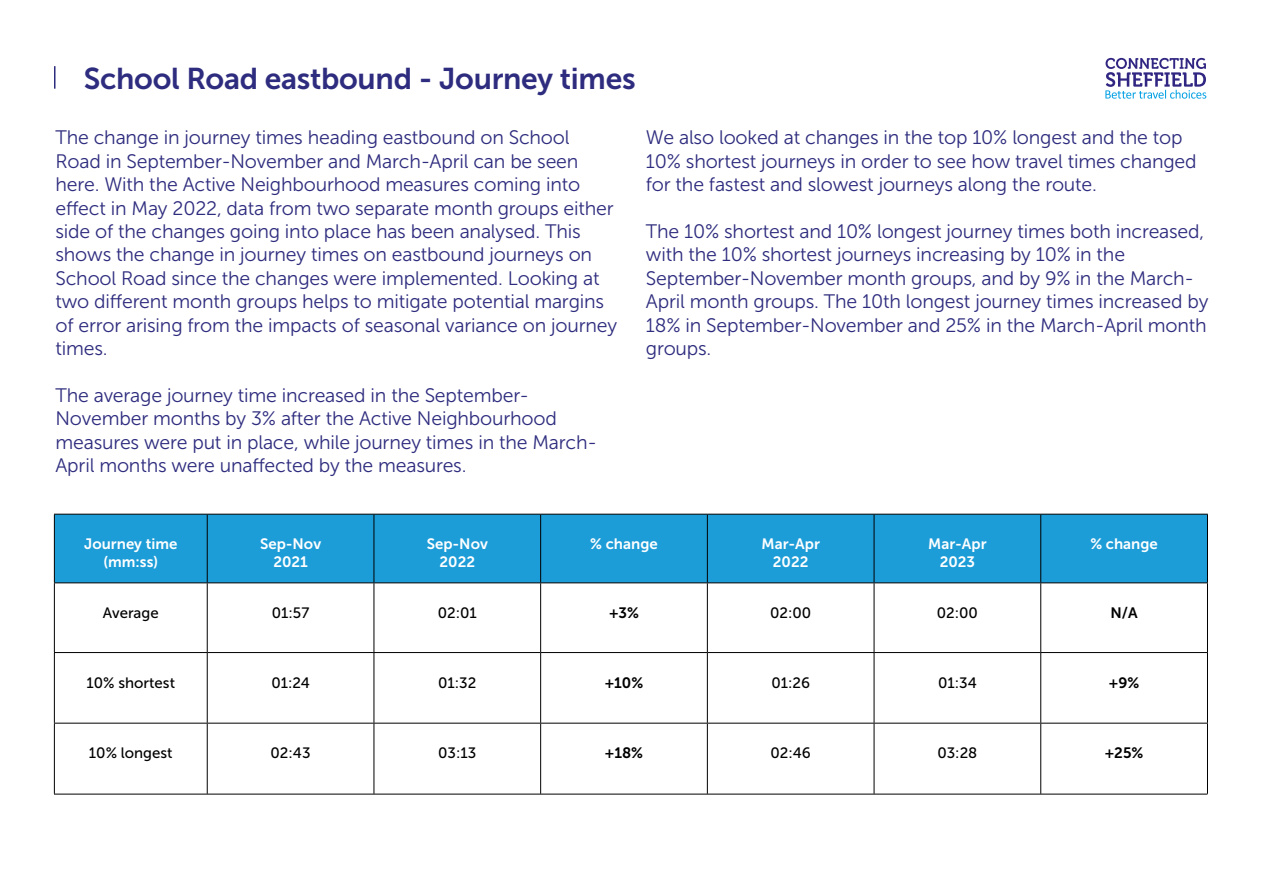
<style>
.page{position:relative;width:1263px;height:893px;background:#fff}
.page>*{position:absolute;margin:0;border:0;box-sizing:border-box;transform-origin:0 0}
.t1{font:30px "Museo Sans 700";letter-spacing:-.01em;color:#2e2c7e}
.t2{font:19.5px/23.4px "Museo Sans 300";letter-spacing:-.01em;color:#2e2c7e}
.t3{font:15px "Museo Sans 500";color:#000}
.t4{font:15px/18px "Museo Sans 700";color:#fff;text-align:center}
.t5{font:15px "Museo Sans 700";color:#000}
</style>
<div class="page">
<hr style="left:54px;top:66px;width:2px;height:23px;background:#2e2c7e">
<svg style="left:1105px;top:57px;width:101px;height:42px"></svg>
<div style="left:55px;top:515px;width:1152px;height:67px;background:#1d9dd8"></div>
<hr style="left:54px;top:514px;width:153px;height:1px;background:#000">
<hr style="left:207px;top:514px;width:167px;height:1px;background:#000">
<hr style="left:207px;top:514px;width:1px;height:68px;background:#000">
<hr style="left:374px;top:514px;width:167px;height:1px;background:#000">
<hr style="left:374px;top:514px;width:1px;height:68px;background:#000">
<hr style="left:541px;top:514px;width:166px;height:1px;background:#000">
<hr style="left:540px;top:514px;width:1px;height:68px;background:#000">
<hr style="left:707px;top:514px;width:167px;height:1px;background:#000">
<hr style="left:707px;top:514px;width:1px;height:68px;background:#000">
<hr style="left:874px;top:514px;width:167px;height:1px;background:#000">
<hr style="left:874px;top:514px;width:1px;height:68px;background:#000">
<hr style="left:1041px;top:514px;width:167px;height:1px;background:#000">
<hr style="left:1040px;top:514px;width:1px;height:68px;background:#000">
<hr style="left:1207px;top:514px;width:1px;height:68px;background:#000">
<hr style="left:54px;top:582px;width:153px;height:1px;background:#000">
<hr style="left:207px;top:582px;width:167px;height:1px;background:#000">
<hr style="left:374px;top:582px;width:167px;height:1px;background:#000">
<hr style="left:541px;top:582px;width:166px;height:1px;background:#000">
<hr style="left:707px;top:582px;width:167px;height:1px;background:#000">
<hr style="left:874px;top:582px;width:167px;height:1px;background:#000">
<hr style="left:1041px;top:582px;width:167px;height:1px;background:#000">
<hr style="left:207px;top:583px;width:1px;height:69px;background:#000">
<hr style="left:374px;top:583px;width:1px;height:69px;background:#000">
<hr style="left:540px;top:583px;width:1px;height:69px;background:#000">
<hr style="left:707px;top:583px;width:1px;height:69px;background:#000">
<hr style="left:874px;top:583px;width:1px;height:69px;background:#000">
<hr style="left:1040px;top:583px;width:1px;height:69px;background:#000">
<hr style="left:1207px;top:583px;width:1px;height:69px;background:#000">
<hr style="left:54px;top:652px;width:153px;height:1px;background:#000">
<hr style="left:207px;top:652px;width:167px;height:1px;background:#000">
<hr style="left:207px;top:653px;width:1px;height:70px;background:#000">
<hr style="left:374px;top:652px;width:167px;height:1px;background:#000">
<hr style="left:374px;top:653px;width:1px;height:70px;background:#000">
<hr style="left:541px;top:652px;width:166px;height:1px;background:#000">
<hr style="left:540px;top:653px;width:1px;height:70px;background:#000">
<hr style="left:707px;top:652px;width:167px;height:1px;background:#000">
<hr style="left:707px;top:653px;width:1px;height:70px;background:#000">
<hr style="left:874px;top:652px;width:167px;height:1px;background:#000">
<hr style="left:874px;top:653px;width:1px;height:70px;background:#000">
<hr style="left:1041px;top:652px;width:167px;height:1px;background:#000">
<hr style="left:1040px;top:653px;width:1px;height:70px;background:#000">
<hr style="left:1207px;top:653px;width:1px;height:70px;background:#000">
<hr style="left:207px;top:723px;width:1px;height:71px;background:#000">
<hr style="left:374px;top:723px;width:1px;height:71px;background:#000">
<hr style="left:540px;top:723px;width:1px;height:71px;background:#000">
<hr style="left:707px;top:723px;width:1px;height:71px;background:#000">
<hr style="left:874px;top:723px;width:1px;height:71px;background:#000">
<hr style="left:1040px;top:723px;width:1px;height:71px;background:#000">
<hr style="left:1207px;top:723px;width:1px;height:71px;background:#000">
<hr style="left:54px;top:723px;width:153px;height:1px;background:#000">
<hr style="left:207px;top:723px;width:167px;height:1px;background:#000">
<hr style="left:374px;top:723px;width:167px;height:1px;background:#000">
<hr style="left:541px;top:723px;width:166px;height:1px;background:#000">
<hr style="left:707px;top:723px;width:167px;height:1px;background:#000">
<hr style="left:874px;top:723px;width:167px;height:1px;background:#000">
<hr style="left:1041px;top:723px;width:167px;height:1px;background:#000">
<hr style="left:54px;top:583px;width:1px;height:69px;background:#000">
<hr style="left:54px;top:653px;width:1px;height:70px;background:#000">
<hr style="left:54px;top:723px;width:1px;height:71px;background:#000">
<hr style="left:54px;top:514px;width:1px;height:68px;background:#000">
<hr style="left:54px;top:794px;width:1153px;height:1px;background:#000">
<h1 class="t1" style="left:84px;top:62px;width:553px">School Road eastbound - Journey times</h1>
<p class="t2" style="left:56px;top:126px;width:563px">The change in journey times heading eastbound on School Road in September-November and March-April can be seen here. With the Active Neighbourhood measures coming into effect in May 2022, data from two separate month groups either side of the changes going into place has been analysed. This shows the change in journey times on eastbound journeys on School Road since the changes were implemented. Looking at two different month groups helps to mitigate potential margins of error arising from the impacts of seasonal variance on journey times.</p>
<p class="t2" style="left:56px;top:383px;width:543px">The average journey time increased in the September-November months by 3% after the Active Neighbourhood measures were put in place, while journey times in the March-April months were unaffected by the measures.</p>
<p class="t2" style="left:646px;top:126px;width:552px">We also looked at changes in the top 10% longest and the top<br>10% shortest journeys in order to see how travel times changed for the fastest and slowest journeys along the route.</p>
<p class="t2" style="left:646px;top:220px;width:564px">The 10% shortest and 10% longest journey times both increased, with the 10% shortest journeys increasing by 10% in the September-November month groups, and by 9% in the March-April month groups. The 10th longest journey times increased by 18% in September-November and 25% in the March-April month groups.</p>
<p class="t4" style="left:84px;top:535px;width:95px">Journey time (mm:ss)</p>
<p class="t4" style="left:260px;top:535px;width:63px">Sep-Nov<br>2021</p>
<p class="t4" style="left:427px;top:535px;width:63px">Sep-Nov<br>2022</p>
<p class="t4" style="left:590px;top:535px;width:69px">% change</p>
<p class="t4" style="left:761px;top:535px;width:60px">Mar-Apr<br>2022</p>
<p class="t4" style="left:928px;top:535px;width:60px">Mar-Apr<br>2023</p>
<p class="t4" style="left:1090px;top:535px;width:69px">% change</p>
<p class="t3" style="left:103px;top:605px;width:57px">Average</p>
<p class="t3" style="left:272px;top:605px;width:39px">01:57</p>
<p class="t3" style="left:438px;top:605px;width:41px">02:01</p>
<p class="t5" style="left:609px;top:605px;width:31px">+3%</p>
<p class="t3" style="left:770px;top:605px;width:43px">02:00</p>
<p class="t3" style="left:937px;top:605px;width:43px">02:00</p>
<p class="t5" style="left:1110px;top:605px;width:29px">N/A</p>
<p class="t3" style="left:87px;top:674px;width:90px">10% shortest</p>
<p class="t3" style="left:271px;top:674px;width:40px">01:24</p>
<p class="t3" style="left:438px;top:674px;width:40px">01:32</p>
<p class="t5" style="left:605px;top:674px;width:40px">+10%</p>
<p class="t3" style="left:771px;top:674px;width:40px">01:26</p>
<p class="t3" style="left:938px;top:674px;width:40px">01:34</p>
<p class="t5" style="left:1109px;top:674px;width:32px">+9%</p>
<p class="t3" style="left:89px;top:745px;width:85px">10% longest</p>
<p class="t3" style="left:271px;top:745px;width:41px">02:43</p>
<p class="t3" style="left:438px;top:745px;width:40px">03:13</p>
<p class="t5" style="left:605px;top:745px;width:40px">+18%</p>
<p class="t3" style="left:770px;top:745px;width:42px">02:46</p>
<p class="t3" style="left:937px;top:745px;width:41px">03:28</p>
<p class="t5" style="left:1105px;top:745px;width:40px">+25%</p>
</div>
